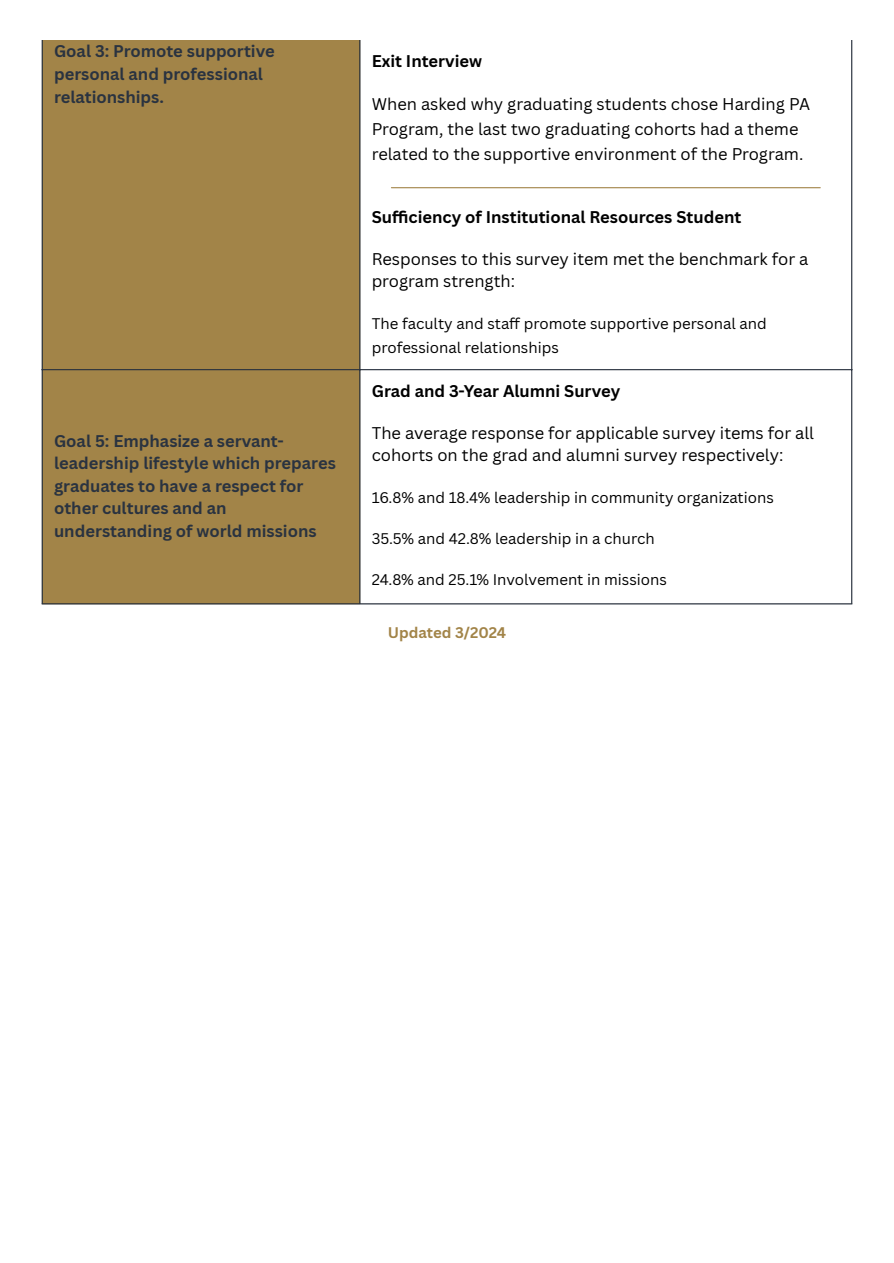
<style>
.page{position:relative;width:894px;height:1263px;background:#fff}
.page>*{position:absolute;margin:0;border:0;box-sizing:border-box;transform-origin:0 0}
.t1{font:16.5px/25.3px "Canva Sans";color:#000}
.t2{font:700 16.5px/22.5px "Canva Sans";color:#2a3340}
.t3{font:700 16.5px "Canva Sans";color:#000}
.t4{font:15px/23.7px "Canva Sans";color:#000}
.t5{font:700 15px "Canva Sans";color:#a28448}
</style>
<div class="page">
<div style="left:43px;top:41px;width:316px;height:562px;background:#a28448"></div>
<hr style="left:391px;top:187px;width:429px;height:1px;background:#a28448">
<hr style="left:42px;top:40px;width:1px;height:563px;background:#2a3340">
<hr style="left:359px;top:40px;width:1px;height:563px;background:#2a3340">
<hr style="left:851px;top:40px;width:1px;height:563px;background:#2a3340">
<hr style="left:42px;top:40px;width:810px;height:1px;background:#2a3340">
<hr style="left:42px;top:369px;width:810px;height:1px;background:#2a3340">
<hr style="left:42px;top:603px;width:810px;height:1px;background:#2a3340">
<p class="t2" style="left:54px;top:39px;width:222px;line-height:23.1px">Goal 3: Promote supportive personal and professional relationships.</p>
<h1 class="t3" style="left:371px;top:49px;width:112px">Exit Interview</h1>
<h2 class="t1" style="left:371px;top:90px;width:439px">When asked why graduating students chose Harding PA<br>Program, the last two graduating cohorts had a theme related to the supportive environment of the Program.</h2>
<p class="t2" style="left:54px;top:429px;width:283px">Goal 5: Emphasize a servant&shy;leadership lifestyle which prepares graduates to have a respect for other cultures and an understanding of world missions</p>
<h1 class="t3" style="left:371px;top:206px;width:371px">Suffi ciency of Institutional Resources Student</h1>
<h2 class="t1" style="left:371px;top:247px;width:438px;line-height:22.5px">Responses to this survey item met the benchmark for a program strength:</h2>
<p class="t4" style="left:371px;top:311px;width:396px">The faculty and staff promote supportive personal and professional relationships</p>
<h1 class="t3" style="left:371px;top:380px;width:250px">Grad and 3-Year Alumni Survey</h1>
<h2 class="t1" style="left:371px;top:421px;width:444px;line-height:22.5px">The average response for applicable survey items for all cohorts on the grad and alumni survey respectively:</h2>
<p class="t4" style="left:371px;top:485px;width:403px">16.8% and 18.4% leadership in community organizations</p>
<p class="t4" style="left:371px;top:526px;width:284px">35.5% and 42.8% leadership in a church</p>
<p class="t4" style="left:371px;top:567px;width:296px">24.8% and 25.1% Involvement in missions</p>
<p class="t5" style="left:387px;top:622px;width:120px">Updated 3/2024</p>
</div>
